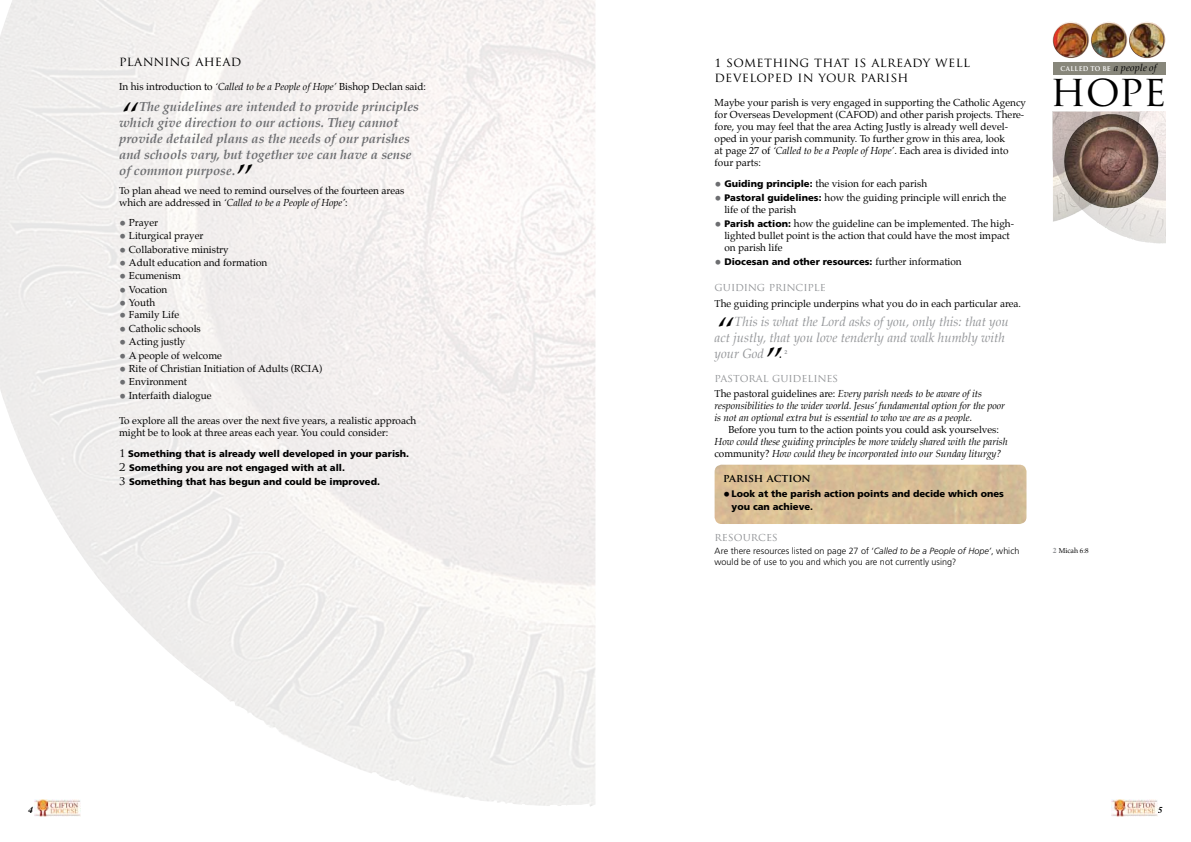
<style>
.page{position:relative;width:1191px;height:842px;background:#fff}
.page>*{position:absolute;margin:0;border:0;box-sizing:border-box;transform-origin:0 0}
.t1{font:42.5px "Trajan Pro";color:#000}
.t2{font:italic 40px "Palatino";color:#000}
.t3{font:italic 700 13px/16px "Palatino";color:#6d6e71}
.t4{font:italic 13px/16px "Palatino";color:#939598}
.t5{font:13px/15px "Trajan Pro";letter-spacing:.005em;color:#000}
.t6{font:13px "Trajan Pro";letter-spacing:-.04em;color:#000}
.t7{font:italic 13px "Palatino";color:#000}
.t8{font:11px "Trajan Pro";letter-spacing:-.06em;color:#939598}
.t9{font:700 11px "Trajan Pro";letter-spacing:-.005em;color:#000}
.t10{font:10px/12px "Palatino";color:#000}
.t11{font:italic 10px/12px "Palatino";letter-spacing:-.005em;color:#000}
.t12{font:900 9.5px/13.9px "Frutiger";color:#000}
.t13{font:300 9px/11px "Frutiger";color:#000}
.t14{font:italic 700 9px "Times";color:#000}
.t15{font:700 7.5px "Trajan Pro";letter-spacing:.05em;color:#fff;scale:.9 1}
.t16{font:7px "Palatino";color:#000}
.t17{font:700 5.8px "Palatino";color:#939598}
.s1{font-style:italic}
.s2{font-style:normal}
.s3{font-style:italic;font-size:14px;color:#6d6e71}
.s4{font-family:"Trajan Pro";font-weight:400;font-size:12px}
.s5{font-family:"Frutiger";font-weight:900;font-size:9.5px}
.s6{font-family:"Palatino";font-weight:400;font-style:italic;font-size:14px;color:#6d6e71}
.s7{font-family:"Palatino";font-weight:400;font-size:10px}
.s8{font-family:"Palatino";font-weight:400;font-style:italic;font-size:14px}
.s9{font-family:"Palatino";font-weight:400;font-style:italic;font-size:10px;color:#000}
.s10{font-family:"Times";font-weight:700;font-size:7.5px;color:#939598}
</style>
<div class="page">
<img style="left:34px;top:807px;width:46px;height:9px">
<img style="left:0;top:0;width:595px;height:807px">
<img style="left:1111px;top:799px;width:46px;height:17px">
<div style="left:1053px;top:62px;width:112px;height:13px;background:#88877b"></div>
<img style="left:1053px;top:112px;width:112px;height:131px">
<img style="left:1061px;top:114px;width:100px;height:94px">
<img style="left:1129px;top:22px;width:36px;height:36px;border-radius:18px">
<img style="left:1129px;top:23px;width:34px;height:34px;border-radius:17px">
<img style="left:1052px;top:22px;width:37px;height:36px;border-radius:18px">
<img style="left:1053px;top:23px;width:34px;height:34px;border-radius:17px">
<img style="left:1090px;top:22px;width:37px;height:36px;border-radius:18px">
<img style="left:1091px;top:23px;width:34px;height:34px;border-radius:17px">
<img style="left:714px;top:465px;width:312px;height:59px">
<h3 class="t6" style="left:119px;top:53px;width:124px">PLANNING AHEAD</h3>
<p class="t10" style="left:119px;top:81px;width:308px">In his introduction to <span class="s1">‘Called to be a People of Hope’</span> Bishop Declan said:</p>
<h2 class="t2" style="left:119px;top:85px;width:21px">“</h2>
<h3 class="t3" style="left:119px;top:98px;width:301px;text-indent:20px">The guidelines are intended to provide principles which give direction to our actions. They cannot provide detailed plans as the needs of our parishes and schools vary, but together we can have a sense of common purpose.</h3>
<p class="t10" style="left:119px;top:184px;width:287px">To plan ahead we need to remind ourselves of the fourteen areas</p>
<h2 class="t2" style="left:233px;top:147px;width:21px">”</h2>
<p class="t11" style="left:119px;top:196px;width:230px"><span class="s2">which are addressed in</span> ‘Called to be a People of Hope’<span class="s2">:</span></p>
<p class="t10" style="left:119px;top:216px;width:41px"><span class="s3">•</span> Prayer</p>
<p class="t10" style="left:119px;top:230px;width:86px"><span class="s3">•</span> Liturgical prayer</p>
<p class="t10" style="left:119px;top:243px;width:111px"><span class="s3">•</span> Collaborative ministry</p>
<p class="t10" style="left:119px;top:257px;width:150px"><span class="s3">•</span> Adult education and formation</p>
<p class="t10" style="left:119px;top:270px;width:63px"><span class="s3">•</span> Ecumenism</p>
<p class="t10" style="left:119px;top:283px;width:50px"><span class="s3">•</span> Vocation</p>
<p class="t10" style="left:119px;top:297px;width:38px"><span class="s3">•</span> Youth</p>
<p class="t10" style="left:119px;top:309px;width:62px"><span class="s3">•</span> Family Life</p>
<p class="t10" style="left:119px;top:322px;width:83px"><span class="s3">•</span> Catholic schools</p>
<p class="t10" style="left:119px;top:336px;width:68px"><span class="s3">•</span> Acting justly</p>
<p class="t10" style="left:119px;top:349px;width:104px"><span class="s3">•</span> A people of welcome</p>
<p class="t10" style="left:119px;top:363px;width:205px"><span class="s3">•</span> Rite of Christian Initiation of Adults (RCIA)</p>
<p class="t10" style="left:119px;top:376px;width:70px"><span class="s3">•</span> Environment</p>
<p class="t10" style="left:119px;top:389px;width:94px"><span class="s3">•</span> Interfaith dialogue</p>
<p class="t10" style="left:119px;top:415px;width:299px">To explore all the areas over the next five years, a realistic approach might be to look at three areas each year. You could consider:</p>
<p class="t12" style="left:119px;top:446px;width:291px"><span class="s4">1</span> Something that is already well developed in your parish.<br><span class="s4">2</span> Something you are not engaged with at all.<br><span class="s4">3</span> Something that has begun and could be improved.</p>
<p class="t14" style="left:28px;top:802px;width:6px">4</p>
<h3 class="t5" style="left:714px;top:55px;width:257px">1 SOMETHING THAT IS ALREADY WELL<br>DEVELOPED IN YOUR PARISH</h3>
<p class="t10" style="left:714px;top:97px;width:313px">Maybe your parish is very engaged in supporting the Catholic Agency for Overseas Development (CAFOD) and other parish projects. There&shy;fore, you may feel that the area Acting Justly is already well devel&shy;oped in your parish community. To further grow in this area, look<br>at page 27 of <span class="s1">‘Called to be a People of Hope’</span>. Each area is divided into four parts:</p>
<p class="t10" style="left:714px;top:177px;width:214px"><span class="s3">•</span> <span class="s5">Guiding principle:</span> the vision for each parish</p>
<p class="t10" style="left:724px;top:191px;width:283px;text-indent:-10px"><span class="s3">•</span> <span class="s5">Pastoral guidelines:</span> how the guiding principle will enrich the life of the parish</p>
<p class="t10" style="left:724px;top:217px;width:291px;text-indent:-10px"><span class="s3">•</span> <span class="s5">Parish action:</span> how the guideline can be implemented. The high&shy;lighted bullet point is the action that could have the most impact on parish life</p>
<p class="t12" style="left:714px;top:254px;width:249px"><span class="s6">•</span> Diocesan and other resources: <span class="s7">further information</span></p>
<p class="t8" style="left:714px;top:280px;width:113px">GUIDING PRINCIPLE</p>
<p class="t10" style="left:714px;top:297px;width:308px">The guiding principle underpins what you do in each particular area.</p>
<h2 class="t2" style="left:714px;top:300px;width:21px">“</h2>
<h3 class="t4" style="left:714px;top:313px;width:296px;text-indent:20px">This is what the Lord asks of you, only this: that you act justly, that you love tenderly and walk humbly with your God</h3>
<h2 class="t2" style="left:762px;top:330px;width:21px">”</h2>
<h3 class="t7" style="left:779px;top:343px;width:5px">.</h3>
<p class="t17" style="left:784px;top:347px;width:4px">2</p>
<p class="t8" style="left:714px;top:371px;width:125px">PASTORAL GUIDELINES</p>
<p class="t11" style="left:714px;top:387px;width:292px"><span class="s2">The pastoral guidelines are:</span> Every parish needs to be aware of its responsibilities to the wider world. Jesus’ fundamental option for the poor is not an optional extra but is essential to who we are as a people.</p>
<p class="t10" style="left:728px;top:423px;width:272px">Before you turn to the action points you could ask yourselves:</p>
<p class="t11" style="left:714px;top:435px;width:295px">How could these guiding principles be more widely shared with the parish <span class="s2">community?</span> How could they be incorporated into our Sunday liturgy?</p>
<p class="t9" style="left:723px;top:471px;width:89px">PARISH ACTION</p>
<p class="t12" style="left:731px;top:487px;width:274px;line-height:12.5px;text-indent:-8px"><span class="s8">•</span> Look at the parish action points and decide which ones you can achieve.</p>
<p class="t15" style="left:1060px;top:64px;width:108px">CALLED TO BE <span class="s9">a people of</span></p>
<h1 class="t1" style="left:1050px;top:64px;width:118px">HOPE</h1>
<p class="t8" style="left:714px;top:530px;width:65px">RESOURCES</p>
<p class="t13" style="left:714px;top:546px;width:306px">Are there resources listed on page 27 of ‘<span class="s1">Called to be a People of Hope’</span>, which would be of use to you and which you are not currently using?</p>
<p class="t16" style="left:1053px;top:545px;width:37px"><span class="s10">2</span> Micah 6:8</p>
<p class="t14" style="left:1158px;top:802px;width:6px">5</p>
</div>
